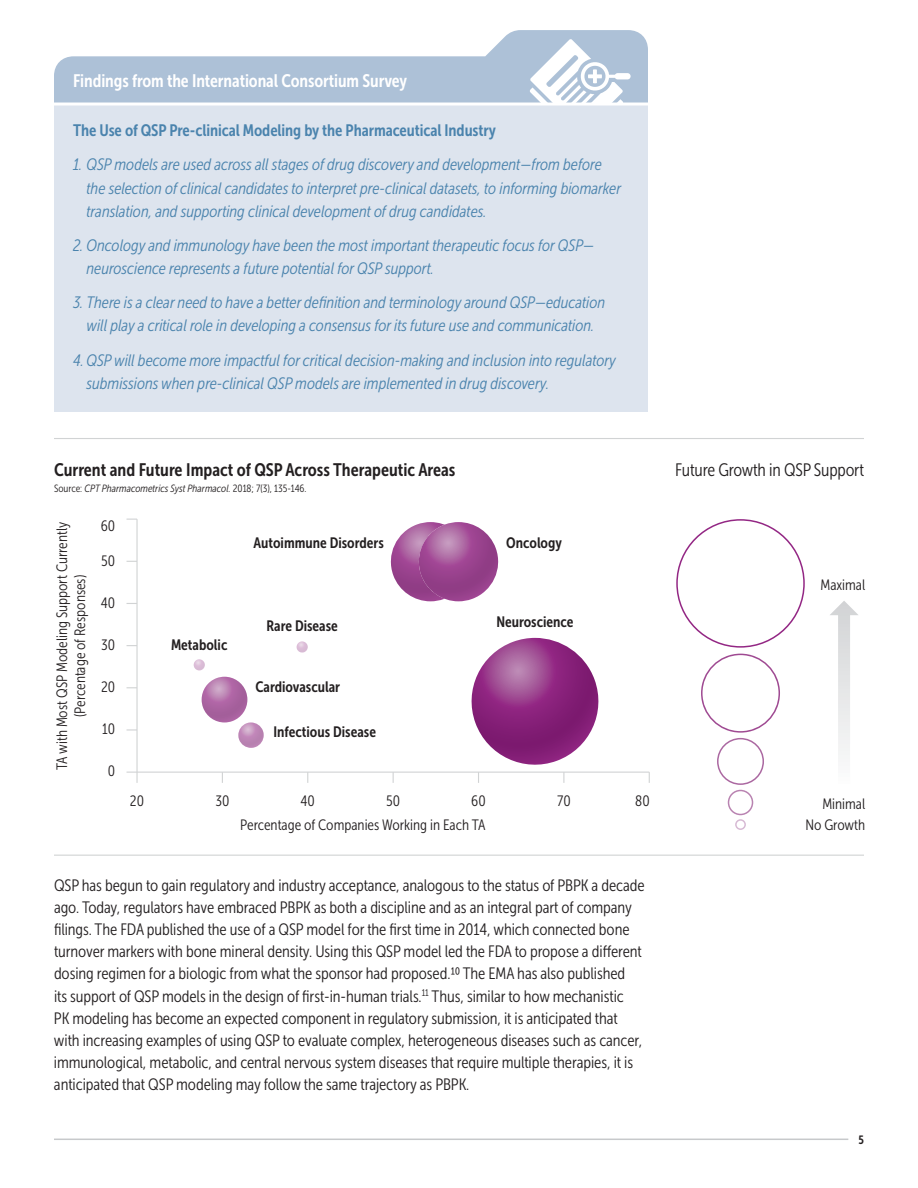
<style>
.page{position:relative;width:918px;height:1188px;background:#fff}
.page>*{position:absolute;margin:0;border:0;box-sizing:border-box;transform-origin:0 0}
.t1{font:18px "Museo Sans Cond 700";color:#231f20}
.t2{font:18px "Museo Sans Cond 700";letter-spacing:-.005em;color:#fff}
.t3{font:18px "Museo Sans Cond 300";letter-spacing:-.01em;color:#231f20}
.t4{font:16.5px/22.2px "Museo Sans Cond 300";letter-spacing:-.005em;color:#231f20}
.t5{font:italic 16.5px/23.2px "Museo Sans Cond 300";letter-spacing:-.005em;color:#4a83ad}
.t6{font:16.5px "Museo Sans Cond 700";letter-spacing:-.005em;color:#4a83ad}
.t7{font:15px/18px "Museo Sans Cond 300";color:#231f20;text-align:center}
.t8{font:15px "Museo Sans Cond 700";color:#231f20}
.t9{font:12px "Museo Sans Cond 700";color:#231f20}
.t10{font:italic 10.5px "Museo Sans Cond 300";color:#231f20}
.s1{font-style:normal}
</style>
<div class="page">
<hr style="left:54px;top:1139px;width:794px;height:1px;background:#c7c9cb">
<hr style="left:54px;top:855px;width:810px;height:1px;background:#d1d3d4">
<hr style="left:54px;top:438px;width:810px;height:1px;background:#d1d3d4">
<svg style="left:54px;top:30px;width:594px;height:73px;fill:#adc1d7"></svg>
<svg style="left:530px;top:39px;width:101px;height:64px"></svg>
<div style="left:54px;top:104px;width:594px;height:308px;background:#dde4ee"></div>
<hr style="left:54px;top:103px;width:594px;height:3px;background:#fff">
<svg style="left:676px;top:519px;width:129px;height:129px"></svg>
<svg style="left:701px;top:654px;width:79px;height:176px"></svg>
<svg style="left:838px;top:615px;width:12px;height:140px;fill:#e4e5e6"></svg>
<svg style="left:830px;top:601px;width:28px;height:14px"></svg>
<hr style="left:127px;top:772px;width:522px;height:1px;background:#d1d3d4">
<svg style="left:127px;top:729px;width:9px;height:2px"></svg>
<hr style="left:136px;top:519px;width:2px;height:264px;background:#d1d3d4">
<svg style="left:463px;top:638px;width:144px;height:145px"></svg>
<svg style="left:297px;top:641px;width:11px;height:12px"></svg>
<svg style="left:194px;top:659px;width:11px;height:11px"></svg>
<svg style="left:202px;top:677px;width:62px;height:71px"></svg>
<svg style="left:391px;top:522px;width:108px;height:80px"></svg>
<p class="t2" style="left:73px;top:71px;width:336px">Findings from the International Consortium Survey</p>
<p class="t6" style="left:73px;top:121px;width:424px">The Use of QSP Pre-clinical Modeling by the Pharmaceutical Industry</p>
<p class="t5" style="left:87px;top:153px;width:536px;text-indent:-13px">1. QSP models are used across all stages of drug discovery and development—from before the selection of clinical candidates to interpret pre-clinical datasets, to informing biomarker translation, and supporting clinical development of drug candidates.</p>
<p class="t5" style="left:87px;top:234px;width:509px;text-indent:-13px">2. Oncology and immunology have been the most important therapeutic focus for QSP— neuroscience represents a future potential for QSP support.</p>
<p class="t5" style="left:73px;top:291px;width:534px;text-align:center">3. There is a clear need to have a better definition and terminology around QSP—education will play a critical role in developing a consensus for its future use and communication.</p>
<p class="t5" style="left:87px;top:348px;width:531px;text-indent:-13px">4. QSP will become more impactful for critical decision-making and inclusion into regulatory submissions when pre-clinical QSP models are implemented in drug discovery.</p>
<p class="t1" style="left:54px;top:459px;width:403px">Current and Future Impact of QSP Across Therapeutic Areas</p>
<p class="t3" style="left:675px;top:460px;width:190px">Future Growth in QSP Support</p>
<p class="t10" style="left:54px;top:483px;width:254px"><span class="s1">Source:</span> CPT Pharmacometrics Syst Pharmacol. <span class="s1">2018; 7(3), 135-146.</span></p>
<p class="t7" style="left:53px;top:770px;width:250px;rotate:-90deg">TA with Most QSP Modeling Support Currently (Percentage of Responses)</p>
<p class="t7" style="left:101px;top:517px;width:16px">60</p>
<p class="t7" style="left:101px;top:552px;width:15px">50</p>
<p class="t7" style="left:101px;top:594px;width:16px">40</p>
<p class="t7" style="left:101px;top:636px;width:15px">30</p>
<p class="t7" style="left:101px;top:678px;width:16px">20</p>
<p class="t7" style="left:102px;top:720px;width:15px">10</p>
<p class="t7" style="left:108px;top:762px;width:9px">0</p>
<p class="t8" style="left:171px;top:636px;width:58px">Metabolic</p>
<p class="t8" style="left:254px;top:534px;width:132px">Autoimmune Disorders</p>
<p class="t8" style="left:506px;top:534px;width:57px">Oncology</p>
<p class="t8" style="left:266px;top:617px;width:73px">Rare Disease</p>
<p class="t8" style="left:255px;top:678px;width:86px">Cardiovascular</p>
<p class="t8" style="left:274px;top:723px;width:104px">Infectious Disease</p>
<p class="t8" style="left:496px;top:613px;width:79px">Neuroscience</p>
<p class="t7" style="left:820px;top:576px;width:46px">Maximal</p>
<p class="t7" style="left:215px;top:792px;width:15px">30</p>
<p class="t7" style="left:301px;top:792px;width:16px">40</p>
<p class="t7" style="left:386px;top:792px;width:15px">50</p>
<p class="t7" style="left:471px;top:792px;width:16px">60</p>
<p class="t7" style="left:557px;top:792px;width:15px">70</p>
<p class="t7" style="left:635px;top:792px;width:16px">80</p>
<p class="t7" style="left:130px;top:792px;width:16px">20</p>
<p class="t7" style="left:822px;top:795px;width:44px">Minimal</p>
<p class="t7" style="left:240px;top:816px;width:247px">Percentage of Companies Working in Each TA</p>
<p class="t7" style="left:805px;top:816px;width:61px">No Growth</p>
<p class="t4" style="left:54px;top:874px;width:592px">QSP has begun to gain regulatory and industry acceptance, analogous to the status of PBPK a decade ago. Today, regulators have embraced PBPK as both a discipline and as an integral part of company filings. The FDA published the use of a QSP model for the first time in 2014, which connected bone turnover markers with bone mineral density. Using this QSP model led the FDA to propose a different dosing regimen for a biologic from what the sponsor had proposed.10 The EMA has also published<br>its support of QSP models in the design of first-in-human trials.<sup>11</sup> Thus, similar to how mechanistic<br>PK modeling has become an expected component in regulatory submission, it is anticipated that with increasing examples of using QSP to evaluate complex, heterogeneous diseases such as cancer, immunological, metabolic, and central nervous system diseases that require multiple therapies, it is anticipated that QSP modeling may follow the same trajectory as PBPK.</p>
<p class="t9" style="left:859px;top:1133px;width:7px">5</p>
</div>
